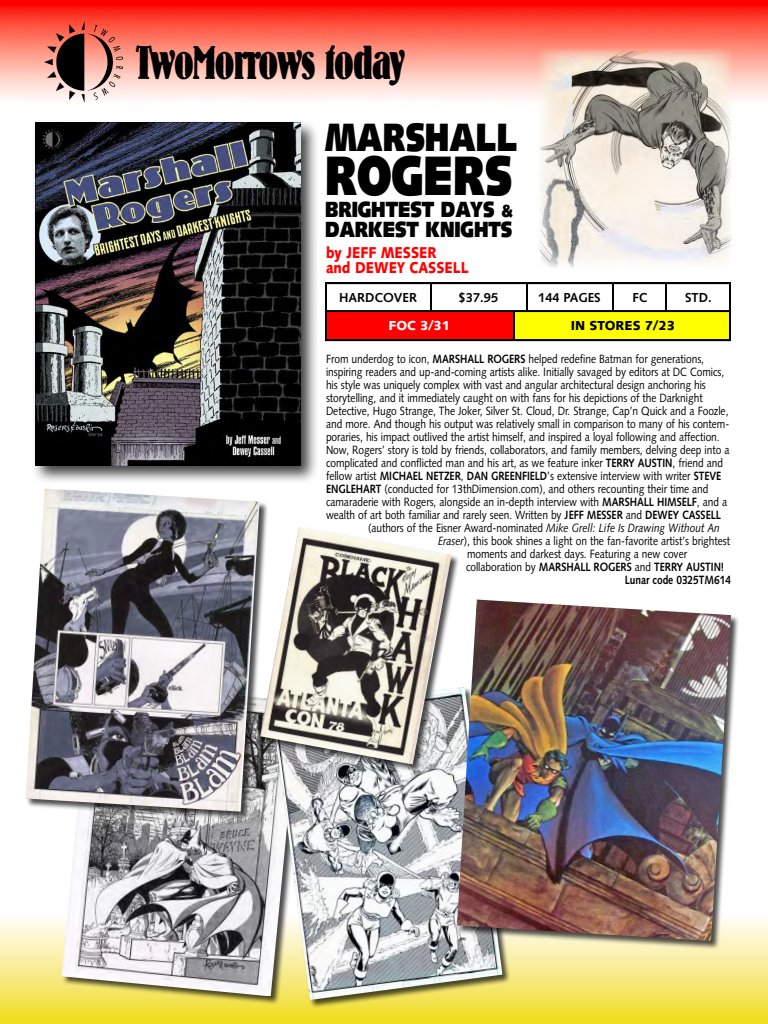
<style>
.page{position:relative;width:768px;height:1024px;background:#fff}
.page>*{position:absolute;margin:0;border:0;box-sizing:border-box;transform-origin:0 0}
.t1{font:900 55.5px "Syntax";color:#000;scale:.8 1}
.t2{font:700 condensed 46.5px "Bernhard Std";letter-spacing:-.025em;color:#000}
.t3{font:900 39.5px "Syntax";color:#000;scale:.8 1}
.t4{font:900 22px/20.1px "Syntax";letter-spacing:-.005em;color:#000;scale:.85 1}
.t5{font:900 15.7px/14.8px "Syntax";letter-spacing:-.005em;color:#f00;scale:.85 1}
.t6{font:700 13px "Syntax";color:#000}
.t7{font:900 13px "Syntax";color:#000}
.t8{font:900 13px "Syntax";color:#fff}
.t9{font:12px "Syntax";letter-spacing:-.005em;color:#000;scale:.85 1}
.t10{font:700 12px "Syntax";letter-spacing:-.005em;color:#000;scale:.85 1}
.s1{font-size:18.2px}
.s2{font-weight:700}
.s3{font-style:italic}
.s4{font-weight:400}
</style>
<div class="page">
<div style="left:0;top:912px;width:768px;height:112px;background:linear-gradient(to bottom,#fffeff,#f0dc22)"></div>
<img style="left:0;top:0;width:768px;height:103px">
<div style="left:31px;top:119px;width:288px;height:366px;background:#000;opacity:.75"></div>
<img style="left:35px;top:123px;width:265px;height:343px">
<img style="left:44px;top:22px;width:78px;height:80px">
<img style="left:539px;top:48px;width:193px;height:220px">
<div style="left:326px;top:312px;width:188px;height:29px;background:#f00"></div>
<div style="left:514px;top:312px;width:217px;height:29px;background:#ff0"></div>
<div style="left:325px;top:282px;width:406px;height:59px;border:2px solid #000"></div>
<hr style="left:326px;top:310px;width:404px;height:2px;background:#000">
<hr style="left:430px;top:283px;width:2px;height:29px;background:#000">
<hr style="left:526px;top:283px;width:2px;height:29px;background:#000">
<hr style="left:612px;top:283px;width:2px;height:29px;background:#000">
<hr style="left:665px;top:283px;width:2px;height:29px;background:#000">
<hr style="left:513px;top:312px;width:2px;height:28px;background:#000">
<div style="left:61px;top:681px;width:247px;height:324px;background:#000;opacity:.7"></div>
<img style="left:62px;top:773px;width:210px;height:223px">
<div style="left:272px;top:686px;width:239px;height:323px;background:#000;opacity:.7"></div>
<img style="left:272px;top:773px;width:230px;height:227px">
<div style="left:25px;top:488px;width:243px;height:333px;background:#000;opacity:.7"></div>
<img style="left:26px;top:489px;width:234px;height:323px">
<div style="left:457px;top:599px;width:283px;height:351px;background:#000;opacity:.7"></div>
<img style="left:457px;top:600px;width:274px;height:341px">
<div style="left:260px;top:527px;width:200px;height:246px;background:#000;opacity:.7"></div>
<img style="left:260px;top:527px;width:191px;height:238px">
<h2 class="t2" style="left:136px;top:38px;width:270px">TwoMorrows today</h2>
<h3 class="t3" style="left:325px;top:113px;width:243px">MARSHALL</h3>
<h1 class="t1" style="left:325px;top:142px;width:236px">ROGERS</h1>
<h3 class="t4" style="left:325px;top:199px;width:223px">BRIGHTEST DAYS <span class="s1">&amp;<br></span>DARKEST KNIGHTS</h3>
<h3 class="t5" style="left:326px;top:245px;width:170px">by JEFF MESSER<br>and DEWEY CASSELL</h3>
<p class="t6" style="left:459px;top:290px;width:41px">$37.95</p>
<p class="t6" style="left:538px;top:290px;width:64px">144 PAGES</p>
<p class="t6" style="left:632px;top:290px;width:17px">FC</p>
<p class="t6" style="left:685px;top:290px;width:28px">STD.</p>
<p class="t6" style="left:339px;top:290px;width:79px">HARDCOVER</p>
<p class="t8" style="left:389px;top:318px;width:63px">FOC 3/31</p>
<p class="t7" style="left:571px;top:318px;width:106px">IN STORES 7/23</p>
<p class="t9" style="left:326px;top:352px;width:446px">From underdog to icon, <span class="s2">MARSHALL ROGERS</span> helped redefine Batman for generations,</p>
<p class="t9" style="left:326px;top:365px;width:470px">inspiring readers and up-and-coming artists alike. Initially savaged by editors at DC Comics,</p>
<p class="t9" style="left:326px;top:378px;width:448px">his style was uniquely complex with vast and angular architectural design anchoring his</p>
<p class="t9" style="left:326px;top:391px;width:445px">storytelling, and it immediately caught on with fans for his depictions of the Darknight</p>
<p class="t9" style="left:326px;top:404px;width:475px">Detective, Hugo Strange, The Joker, Silver St. Cloud, Dr. Strange, Cap’n Quick and a Foozle,</p>
<p class="t9" style="left:326px;top:417px;width:476px">and more. And though his output was relatively small in comparison to many of his contem-</p>
<p class="t9" style="left:326px;top:430px;width:465px">poraries, his impact outlived the artist himself, and inspired a loyal following and affection.</p>
<p class="t9" style="left:326px;top:443px;width:476px">Now, Rogers’ story is told by friends, collaborators, and family members, delving deep into a</p>
<p class="t9" style="left:326px;top:456px;width:469px">complicated and conflicted man and his art, as we feature inker <span class="s2">TERRY AUSTIN</span>, friend and</p>
<p class="t9" style="left:326px;top:469px;width:467px">fellow artist <span class="s2">MICHAEL NETZER</span>, <span class="s2">DAN GREENFIELD</span>’s extensive interview with writer <span class="s2">STEVE</span></p>
<p class="t9" style="left:326px;top:482px;width:452px"><span class="s2">ENGLEHART</span> (conducted for 13thDimension.com), and others recounting their time and</p>
<p class="t9" style="left:326px;top:495px;width:474px">camaraderie with Rogers, alongside an in-depth interview with <span class="s2">MARSHALL HIMSELF</span>, and a</p>
<p class="t9" style="left:326px;top:508px;width:466px">wealth of art both familiar and rarely seen. Written by <span class="s2">JEFF MESSER</span> and <span class="s2">DEWEY CASSELL</span></p>
<p class="t9" style="left:368px;top:521px;width:415px">(authors of the Eisner Award-nominated <span class="s3">Mike Grell: Life Is Drawing Without An</span></p>
<p class="t9" style="left:438px;top:534px;width:345px"><span class="s3">Eraser</span>), this book shines a light on the fan-favorite artist’s brightest</p>
<p class="t9" style="left:467px;top:547px;width:260px">moments and darkest days. Featuring a new cover</p>
<p class="t10" style="left:466px;top:560px;width:305px"><span class="s4">collaboration by</span> MARSHALL ROGERS <span class="s4">and</span> TERRY AUSTIN!</p>
<p class="t10" style="left:625px;top:573px;width:126px">Lunar code 0325TM614</p>
</div>
